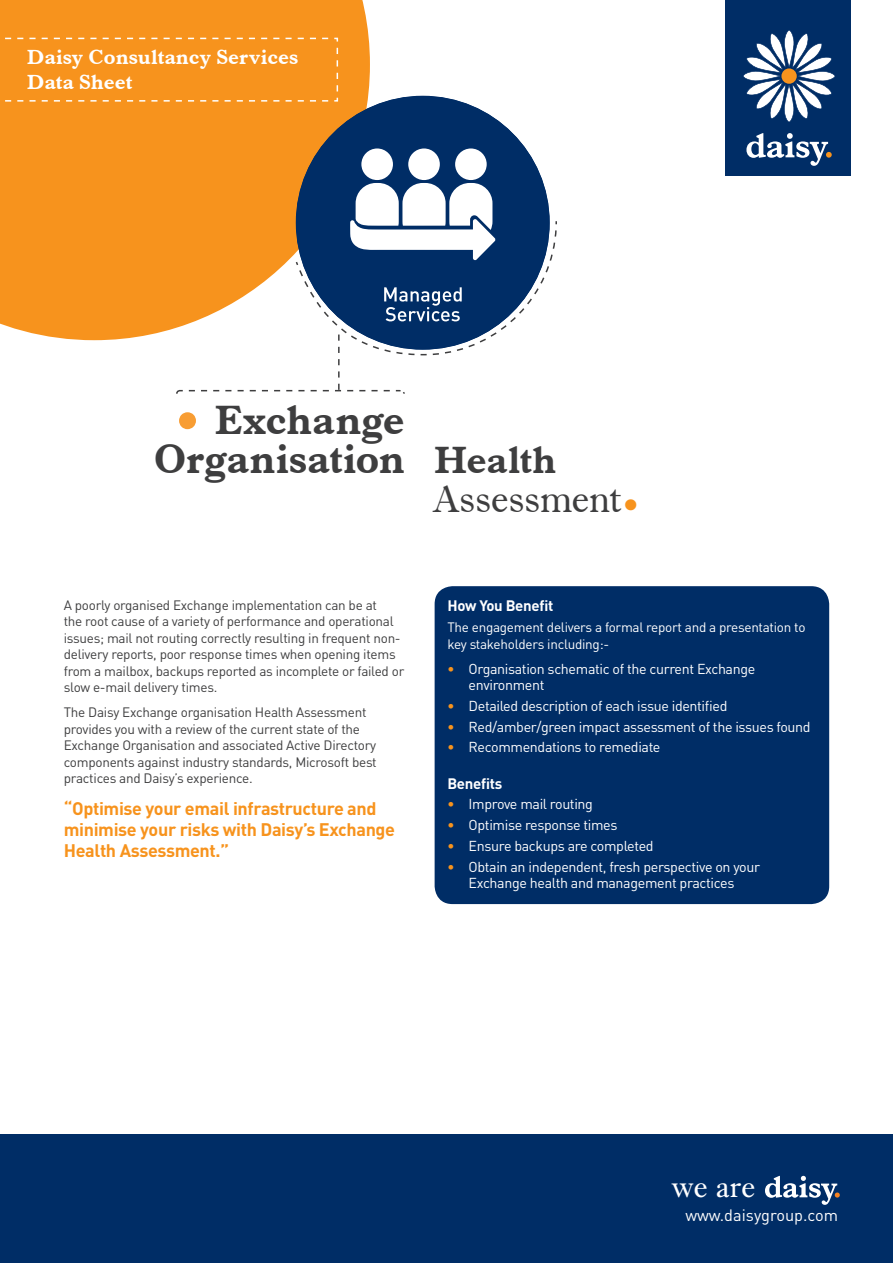
<style>
.page{position:relative;width:893px;height:1263px;background:#fff}
.page>*{position:absolute;margin:0;border:0;box-sizing:border-box;transform-origin:0 0}
.t1{font:42px "Dutch 766 BT Bold A";letter-spacing:-.01em;color:#3e3e3f}
.t2{font:39px/39px "Dutch 766 BT Roman A";letter-spacing:-.02em;color:#3e3e3f}
.t3{font:31.2px "Dutch 766 BT Roman A";color:#fff}
.doc_title{font:21px/25.2px "Dutch 766 BT Bold A";color:#fff}
.quote{font:700 18px/21px "DIN";letter-spacing:-.02em;color:#f7931d}
.t4{font:16.35px "DIN";color:#fff}
.Sub_head_rev{font:700 15px "DIN";letter-spacing:-.02em;color:#fff}
.t5{font:14.25px/16.5px "DIN";letter-spacing:-.025em;color:#fff}
.Body_Copy{font:13.5px/16.5px "DIN";letter-spacing:-.02em;color:#3e3e3f}
.Body_Copy_rev{font:13.5px/16.5px "DIN";letter-spacing:-.02em;color:#fff}
.s1{font-size:58.5px;color:#f89d33}
.s2{font-family:"Dutch 766 BT Bold A"}
.s3{font-family:"Times";font-weight:700;color:#f7931d}
.s4{font-weight:700;color:#f7931d}
</style>
<div class="page">
<div style="left:0;top:1133px;width:893px;height:130px;background:#002d66"></div>
<svg style="left:765px;top:1176px;width:75px;height:29px"></svg>
<div style="left:0;top:0;width:370px;height:340px;background:#f7931d"></div>
<div style="left:725px;top:0;width:125px;height:175px;background:#002d66"></div>
<svg style="left:743px;top:30px;width:92px;height:92px"></svg>
<svg style="left:746px;top:133px;width:86px;height:33px"></svg>
<div style="left:296px;top:96px;width:254px;height:254px;background:#002d66;border-radius:50%"></div>
<svg style="left:175px;top:148px;width:382px;height:246px"></svg>
<div style="left:0;top:37px;width:339px;height:65px;background:#f7931d"></div>
<div style="left:435px;top:586px;width:394px;height:318px;background:#002d66;border-radius:18px"></div>
<p class="doc_title" style="left:27px;top:44px;width:273px">Daisy Consultancy Services<br>Data Sheet</p>
<p class="t1" style="left:170px;top:394px;width:236px"><span class="s1">•</span> Exchange</p>
<p class="t1" style="left:154px;top:433px;width:253px">Organisation</p>
<p class="t2" style="left:435px;top:440px;width:205px"><span class="s2">Health<br></span>Assessment<span class="s3">•</span></p>
<p class="Body_Copy" style="left:64px;top:596px;width:342px">A poorly organised Exchange implementation can be at<br>the root cause of a variety of performance and operational issues; mail not routing correctly resulting in frequent non&shy;delivery reports, poor response times when opening items from a mailbox, backups reported as incomplete or failed or slow e-mail delivery times.</p>
<p class="Body_Copy" style="left:64px;top:704px;width:314px">The Daisy Exchange organisation Health Assessment provides you with a review of the current state of the Exchange Organisation and associated Active Directory components against industry standards, Microsoft best practices and Daisy’s experience.</p>
<p class="quote" style="left:64px;top:798px;width:333px">“Optimise your email infrastructure and minimise your risks with Daisy’s Exchange<br>Health Assessment.”</p>
<p class="Sub_head_rev" style="left:447px;top:596px;width:108px">How You Benefit</p>
<p class="Body_Copy_rev" style="left:447px;top:619px;width:360px">The engagement delivers a formal report and a presentation to key stakeholders including:-</p>
<p class="t5" style="left:469px;top:660px;width:288px;text-indent:-21px"><span class="s4">•</span> Organisation schematic of the current Exchange environment</p>
<p class="t5" style="left:447px;top:697px;width:282px"><span class="s4">•</span> Detailed description of each issue identified</p>
<p class="t5" style="left:447px;top:718px;width:365px"><span class="s4">•</span> Red/amber/green impact assessment of the issues found</p>
<p class="t5" style="left:447px;top:739px;width:215px"><span class="s4">•</span> Recommendations to remediate</p>
<p class="Sub_head_rev" style="left:447px;top:773px;width:56px">Benefits</p>
<p class="t5" style="left:447px;top:796px;width:147px"><span class="s4">•</span> Improve mail routing</p>
<p class="t5" style="left:447px;top:816px;width:172px"><span class="s4">•</span> Optimise response times</p>
<p class="t5" style="left:447px;top:837px;width:208px"><span class="s4">•</span> Ensure backups are completed</p>
<p class="t5" style="left:447px;top:858px;width:314px;text-align:center"><span class="s4">•</span> Obtain an independent, fresh perspective on your<br>Exchange health and management practices</p>
<h3 class="t3" style="left:673px;top:1167px;width:85px">we are</h3>
<p class="t4" style="left:685px;top:1205px;width:154px">www.daisygroup.com</p>
</div>
